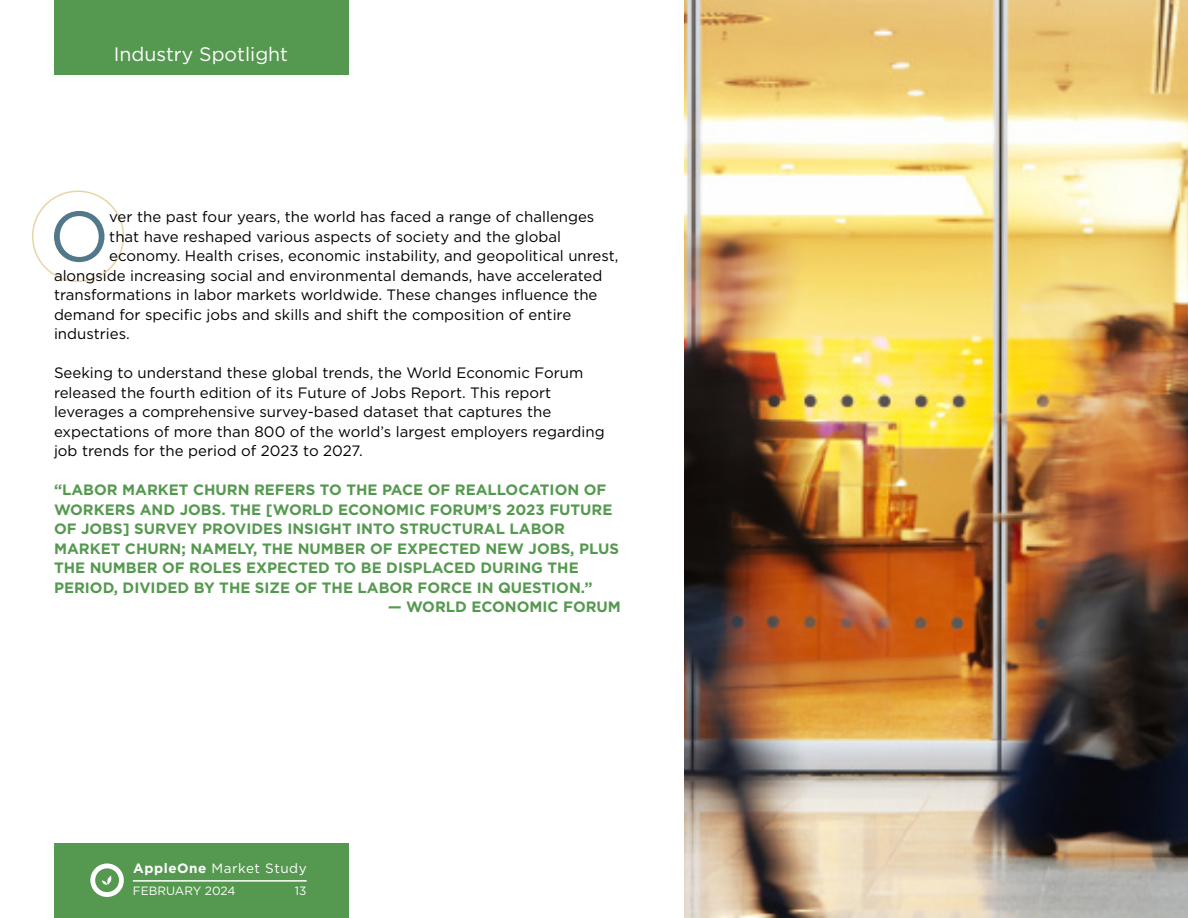
<style>
.page{position:relative;width:1188px;height:918px;background:#fff}
.page>*{position:absolute;margin:0;border:0;box-sizing:border-box;transform-origin:0 0}
.t1{font:70.65px "Gotham";color:#52788a}
.t2{font:19.5px "Gotham";color:#fff}
.t3{font:15px/19.5px "Gotham";color:#000}
.t4{font:700 15px/19.5px "Gotham";color:#559950}
.t5{font:13.5px "Gotham";letter-spacing:.04em;color:#fff}
.t6{font:12px "Gotham";color:#fff}
.s1{font-weight:700}
</style>
<div class="page">
<img style="left:684px;top:0;width:504px;height:918px">
<div style="left:54px;top:0;width:294px;height:74px;background:#559850"></div>
<div style="left:54px;top:844px;width:294px;height:74px;background:#559850"></div>
<div style="left:32px;top:191px;width:92px;height:91px;border:2px solid #e8d4a6;border-radius:50%"></div>
<hr style="left:133px;top:880px;width:174px;height:2px;background:#fff">
<svg style="left:90px;top:863px;width:34px;height:34px"></svg>
<h2 class="t2" style="left:114px;top:42px;width:176px">Industry Spotlight</h2>
<h1 class="t1" style="left:49px;top:191px;width:62px">O</h1>
<p class="t3" style="left:109px;top:207px;width:487px">ver the past four years, the world has faced a range of challenges</p>
<p class="t3" style="left:109px;top:226px;width:453px">that have reshaped various aspects of society and the global</p>
<p class="t3" style="left:109px;top:246px;width:511px">economy. Health crises, economic instability, and geopolitical unrest,</p>
<p class="t3" style="left:54px;top:265px;width:550px">alongside increasing social and environmental demands, have accelerated</p>
<p class="t3" style="left:54px;top:285px;width:545px">transformations in labor markets worldwide. These changes influence the</p>
<p class="t3" style="left:54px;top:304px;width:519px">demand for specific jobs and skills and shift the composition of entire</p>
<p class="t3" style="left:54px;top:324px;width:77px">industries.</p>
<p class="t3" style="left:54px;top:363px;width:552px">Seeking to understand these global trends, the World Economic Forum released the fourth edition of its Future of Jobs Report. This report leverages a comprehensive survey-based dataset that captures the expectations of more than 800 of the world’s largest employers regarding job trends for the period of 2023 to 2027.</p>
<p class="t4" style="left:54px;top:480px;width:567px">“LABOR MARKET CHURN REFERS TO THE PACE OF REALLOCATION OF WORKERS AND JOBS. THE [WORLD ECONOMIC FORUM’S 2023 FUTURE OF JOBS] SURVEY PROVIDES INSIGHT INTO STRUCTURAL LABOR MARKET CHURN; NAMELY, THE NUMBER OF EXPECTED NEW JOBS, PLUS THE NUMBER OF ROLES EXPECTED TO BE DISPLACED DURING THE PERIOD, DIVIDED BY THE SIZE OF THE LABOR FORCE IN QUESTION.”</p>
<p class="t4" style="left:388px;top:597px;width:234px">— WORLD ECONOMIC FORUM</p>
<p class="t5" style="left:133px;top:860px;width:175px"><span class="s1">AppleOne</span> Market Study</p>
<p class="t6" style="left:133px;top:883px;width:104px">FEBRUARY 2024</p>
<p class="t6" style="left:295px;top:883px;width:13px">13</p>
</div>
